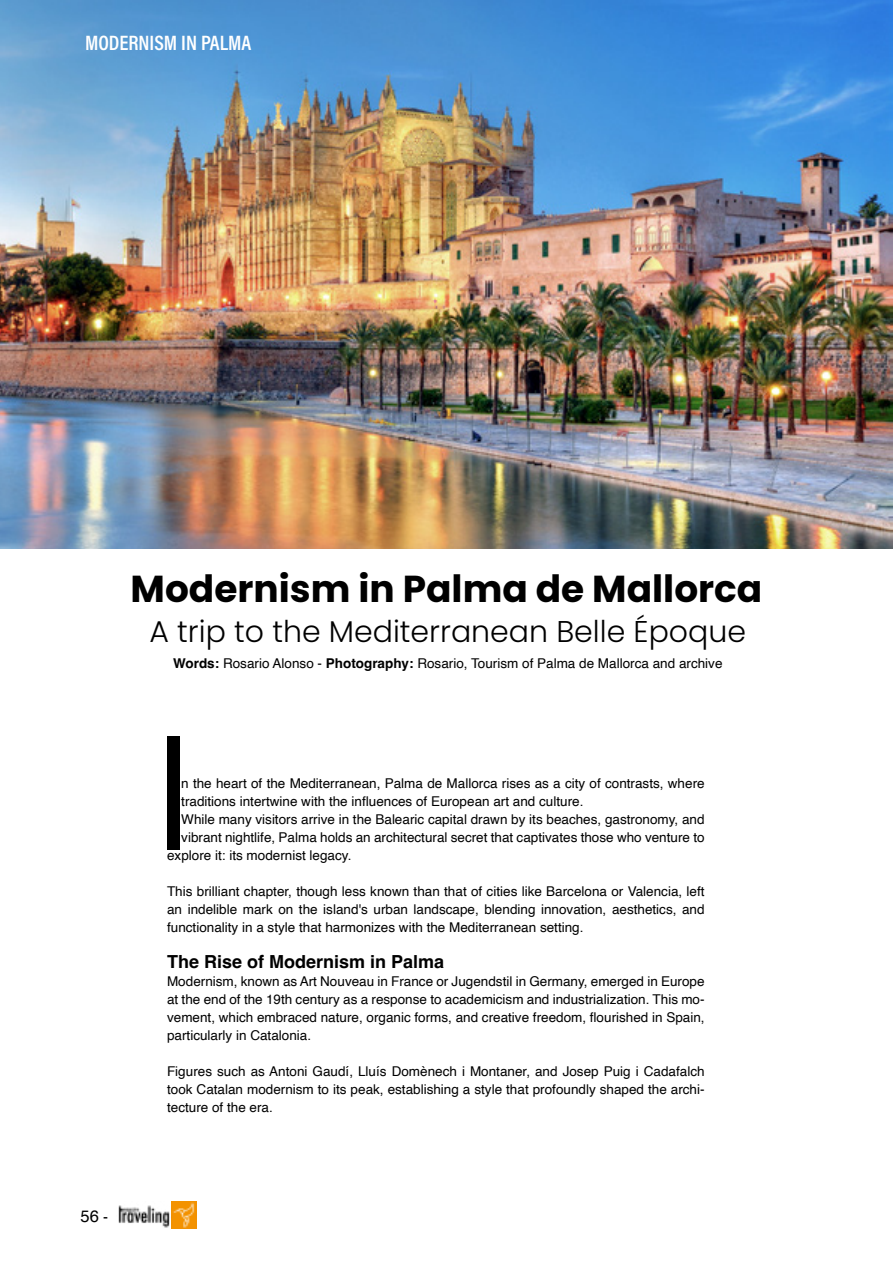
<style>
.page{position:relative;width:893px;height:1263px;background:#fff}
.page>*{position:absolute;margin:0;border:0;box-sizing:border-box;transform-origin:0 0}
.t1{font:150.45px "Heathergreen";color:#000}
.t2{font:700 37.5px "Poppins";color:#000}
.t3{font:300 30px "Poppins";color:#000}
.t4{font:21px "Acumin Variable Concept";color:#fff}
.t5{font:700 18px "Helvetica";color:#000}
.t6{font:16.5px "Helvetica";color:#000}
.t7{font:13.5px/18px "Helvetica";color:#000;text-align:justify}
.s1{font-weight:700}
.s2{font-size:15px}
</style>
<div class="page">
<img style="left:0;top:0;width:893px;height:549px">
<img style="left:118px;top:1202px;width:79px;height:27px">
<h3 class="t4" style="left:85px;top:29px;width:168px">MODERNISM IN PALMA</h3>
<h2 class="t2" style="left:131px;top:567px;width:633px">Modernism in Palma de Mallorca</h2>
<h3 class="t3" style="left:150px;top:614px;width:598px">A trip to the Mediterranean Belle Époque</h3>
<p class="t7" style="left:173px;top:655px;width:551px"><span class="s1">Words:</span> Rosario Alonso - <span class="s1">Photography:</span> Rosario, Tourism of Palma de Mallorca and archive</p>
<p class="t6" style="left:80px;top:1203px;width:29px">56 <span class="s2">-</span></p>
<h1 class="t1" style="left:165px;top:672px;width:17px">I</h1>
<p class="t7" style="left:181px;top:775px;width:525px">n the heart of the Mediterranean, Palma de Mallorca rises as a city of contrasts, where</p>
<p class="t7" style="left:181px;top:793px;width:404px">traditions intertwine with the influences of European art and culture.</p>
<p class="t7" style="left:181px;top:811px;width:525px">While many visitors arrive in the Balearic capital drawn by its beaches, gastronomy, and</p>
<p class="t7" style="left:181px;top:829px;width:525px">vibrant nightlife, Palma holds an architectural secret that captivates those who venture to</p>
<p class="t7" style="left:167px;top:847px;width:186px">explore it: its modernist legacy.</p>
<p class="t7" style="left:167px;top:883px;width:539px">This brilliant chapter, though less known than that of cities like Barcelona or Valencia, left an indelible mark on the island's urban landscape, blending innovation, aesthetics, and functionality in a style that harmonizes with the Mediterranean setting.</p>
<h3 class="t5" style="left:167px;top:951px;width:279px">The Rise of Modernism in Palma</h3>
<p class="t7" style="left:167px;top:973px;width:539px">Modernism, known as Art Nouveau in France or Jugendstil in Germany, emerged in Europe at the end of the 19th century as a response to academicism and industrialization. This mo&shy;vement, which embraced nature, organic forms, and creative freedom, flourished in Spain, particularly in Catalonia.</p>
<p class="t7" style="left:167px;top:1063px;width:539px">Figures such as Antoni Gaudí, Lluís Domènech i Montaner, and Josep Puig i Cadafalch took Catalan modernism to its peak, establishing a style that profoundly shaped the archi&shy;tecture of the era.</p>
</div>
